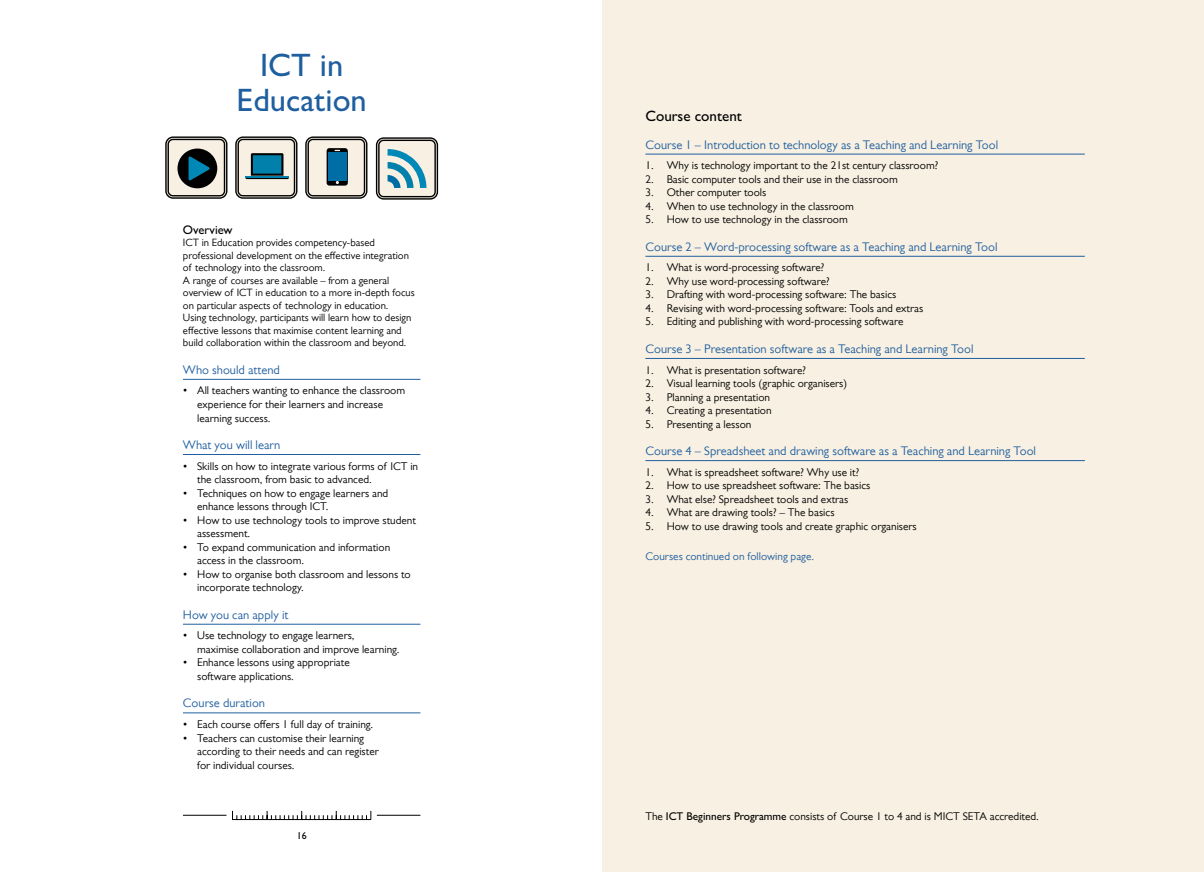
<style>
.page{position:relative;width:1204px;height:872px;background:#fff}
.page>*{position:absolute;margin:0;border:0;box-sizing:border-box;transform-origin:0 0}
.t1{font:500 32.5px/35px "Gill Sans MT Pro";color:#205f9f;text-align:center}
.t2{font:500 15px "Gill Sans MT Pro";color:#000}
.t3{font:12.5px "Gill Sans MT Pro";color:#205f9f}
.t4{font:500 12.5px "Gill Sans MT Pro";color:#000}
.t5{font:11.25px/13.5px "Gill Sans MT Pro";color:#000}
.t6{font:11.25px "Gill Sans MT Pro";color:#205f9f}
.t7{font:10.62px/12.5px "Gill Sans MT Pro";color:#000}
.t8{font:500 10px "Gill Sans MT Pro";color:#000}
.s1{font-weight:500}
</style>
<div class="page">
<div style="left:603px;top:0;width:601px;height:871px;background:#f8f0e2"></div>
<svg style="left:232px;top:810px;width:140px;height:9px"></svg>
<hr style="left:232px;top:819px;width:139px;height:1px;background:#000">
<hr style="left:183px;top:814px;width:43px;height:1px;background:#000">
<hr style="left:377px;top:814px;width:43px;height:1px;background:#000">
<hr style="left:183px;top:379px;width:237px;height:1px;background:#205f9f">
<hr style="left:183px;top:454px;width:237px;height:1px;background:#205f9f">
<hr style="left:183px;top:624px;width:237px;height:1px;background:#205f9f">
<hr style="left:183px;top:712px;width:237px;height:1px;background:#205f9f">
<hr style="left:645px;top:154px;width:440px;height:1px;background:#205f9f">
<hr style="left:645px;top:256px;width:440px;height:1px;background:#205f9f">
<hr style="left:645px;top:358px;width:440px;height:1px;background:#205f9f">
<hr style="left:645px;top:460px;width:440px;height:1px;background:#205f9f">
<svg style="left:305px;top:136px;width:62px;height:63px;background:#a0aaaa"></svg>
<svg style="left:235px;top:136px;width:62px;height:63px;background:#9caaa8"></svg>
<hr style="left:245px;top:176px;width:44px;height:1px;background:#0080aa">
<svg style="left:376px;top:137px;width:62px;height:62px;background:#a5b7b6"></svg>
<svg style="left:165px;top:136px;width:62px;height:63px;background:#828985"></svg>
<h1 class="t1" style="left:236px;top:47px;width:132px">ICT in<br>Education</h1>
<p class="t4" style="left:183px;top:222px;width:51px">Overview</p>
<p class="t7" style="left:183px;top:236px;width:233px">ICT in Education provides competency-based professional development on the effective integration of technology into the classroom.<br>A range of courses are available – from a general overview of ICT in education to a more in-depth focus on particular aspects of technology in education.<br>Using technology, participants will learn how to design effective lessons that maximise content learning and build collaboration within the classroom and beyond.</p>
<p class="t3" style="left:183px;top:362px;width:98px">Who should attend</p>
<p class="t5" style="left:197px;top:384px;width:210px;text-indent:-14px">• All teachers wanting to enhance the classroom experience for their learners and increase learning success.</p>
<p class="t3" style="left:183px;top:437px;width:99px">What you will learn</p>
<p class="t5" style="left:197px;top:459px;width:222px;text-indent:-14px">• Skills on how to integrate various forms of ICT in the classroom, from basic to advanced.</p>
<p class="t5" style="left:197px;top:486px;width:193px;text-indent:-14px">• Techniques on how to engage learners and enhance lessons through ICT.</p>
<p class="t5" style="left:197px;top:513px;width:220px;text-indent:-14px">• How to use technology tools to improve student assessment.</p>
<p class="t5" style="left:197px;top:540px;width:195px;text-indent:-14px">• To expand communication and information access in the classroom.</p>
<p class="t5" style="left:197px;top:567px;width:215px;text-indent:-14px">• How to organise both classroom and lessons to incorporate technology.</p>
<p class="t3" style="left:183px;top:607px;width:107px">How you can apply it</p>
<p class="t5" style="left:197px;top:628px;width:204px;text-indent:-14px">• Use technology to engage learners,<br>maximise collaboration and improve learning.</p>
<p class="t5" style="left:197px;top:655px;width:154px;text-indent:-14px">• Enhance lessons using appropriate software applications.</p>
<p class="t3" style="left:183px;top:695px;width:84px">Course duration</p>
<p class="t5" style="left:183px;top:717px;width:192px">• Each course offers 1 full day of training.</p>
<p class="t5" style="left:197px;top:730px;width:183px;text-indent:-14px">• Teachers can customise their learning according to their needs and can register for individual courses.</p>
<p class="t8" style="left:297px;top:829px;width:11px">16</p>
<h2 class="t2" style="left:645px;top:107px;width:98px">Course content</h2>
<p class="t3" style="left:645px;top:137px;width:354px">Course 1 – Introduction to technology as a Teaching and Learning Tool</p>
<p class="t5" style="left:645px;top:159px;width:294px">1. Why is technology important to the 21st century classroom?</p>
<p class="t5" style="left:645px;top:172px;width:254px">2. Basic computer tools and their use in the classroom</p>
<p class="t5" style="left:645px;top:186px;width:123px">3. Other computer tools</p>
<p class="t5" style="left:645px;top:199px;width:210px">4. When to use technology in the classroom</p>
<p class="t5" style="left:645px;top:213px;width:204px">5. How to use technology in the classroom</p>
<p class="t3" style="left:645px;top:239px;width:354px">Course 2 – Word-processing software as a Teaching and Learning Tool</p>
<p class="t5" style="left:645px;top:261px;width:180px">1. What is word-processing software?</p>
<p class="t5" style="left:645px;top:274px;width:186px">2. Why use word-processing software?</p>
<p class="t5" style="left:645px;top:288px;width:252px">3. Drafting with word-processing software: The basics</p>
<p class="t5" style="left:645px;top:301px;width:279px">4. Revising with word-processing software: Tools and extras</p>
<p class="t5" style="left:645px;top:315px;width:260px">5. Editing and publishing with word-processing software</p>
<p class="t3" style="left:645px;top:341px;width:330px">Course 3 – Presentation software as a Teaching and Learning Tool</p>
<p class="t5" style="left:645px;top:363px;width:162px">1. What is presentation software?</p>
<p class="t5" style="left:645px;top:376px;width:203px">2. Visual learning tools (graphic organisers)</p>
<p class="t5" style="left:645px;top:390px;width:126px">3. Planning a presentation</p>
<p class="t5" style="left:645px;top:403px;width:128px">4. Creating a presentation</p>
<p class="t5" style="left:645px;top:417px;width:108px">5. Presenting a lesson</p>
<p class="t3" style="left:645px;top:443px;width:392px">Course 4 – Spreadsheet and drawing software as a Teaching and Learning Tool</p>
<p class="t5" style="left:645px;top:465px;width:215px">1. What is spreadsheet software? Why use it?</p>
<p class="t5" style="left:645px;top:478px;width:227px">2. How to use spreadsheet software: The basics</p>
<p class="t5" style="left:645px;top:492px;width:204px">3. What else? Spreadsheet tools and extras</p>
<p class="t5" style="left:645px;top:505px;width:191px">4. What are drawing tools? – The basics</p>
<p class="t5" style="left:645px;top:519px;width:273px">5. How to use drawing tools and create graphic organisers</p>
<p class="t6" style="left:645px;top:550px;width:170px">Courses continued on following page.</p>
<p class="t5" style="left:645px;top:808px;width:395px">The <span class="s1">ICT Beginners Programme</span> consists of Course 1 to 4 and is MICT SETA accredited.</p>
</div>
